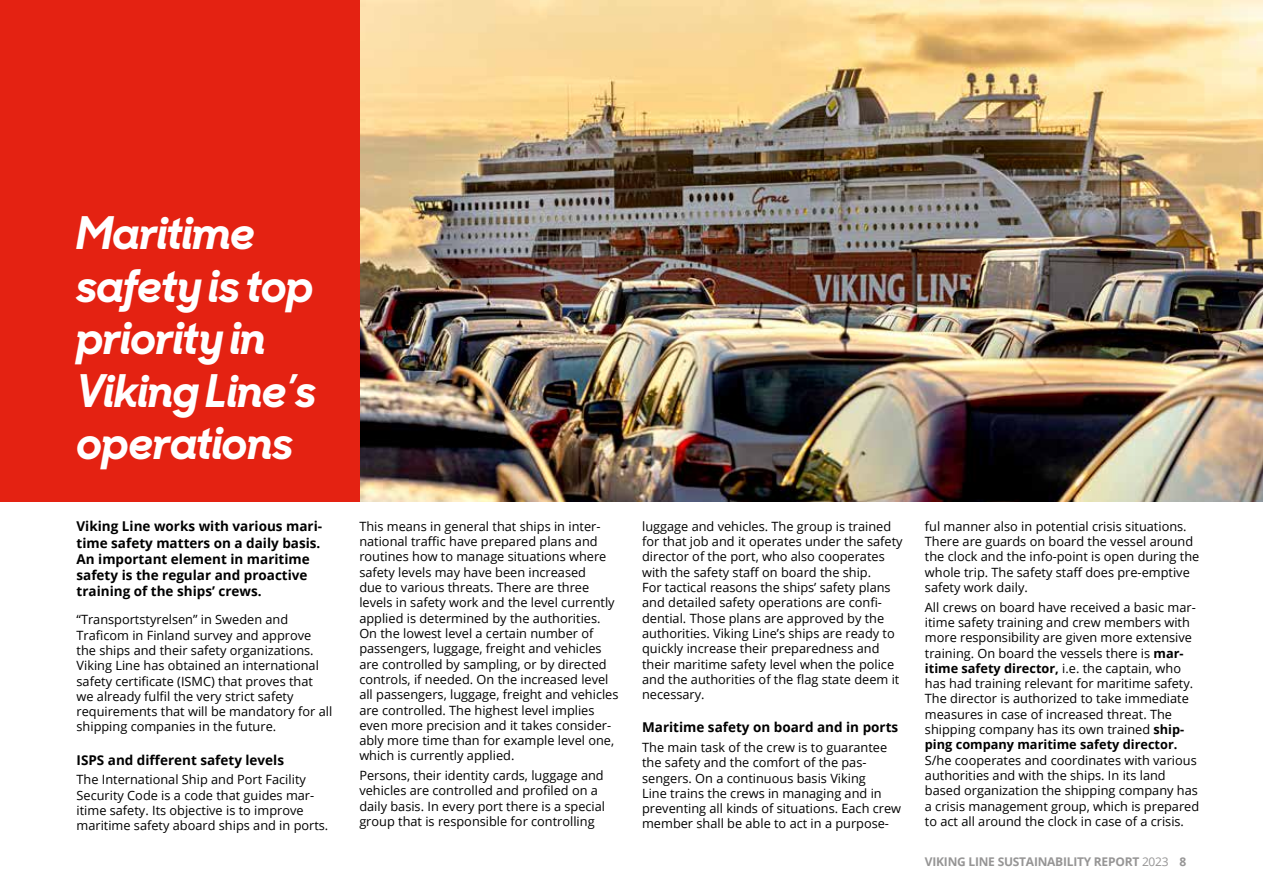
<style>
.page{position:relative;width:1263px;height:893px;background:#fff}
.page>*{position:absolute;margin:0;border:0;box-sizing:border-box;transform-origin:0 0}
.t1{font:45px/52.5px "Sharp Sans Display No 1 Boldltalic";color:#fff}
.t2{font:700 13.5px/16.2px "Open Sans";color:#000}
.t3{font:12.75px/15.3px "Open Sans";color:#000}
.t4{font:700 12px "Open Sans";letter-spacing:-.02em;color:#969595}
.s1{font-weight:700}
.s2{font-weight:400}
</style>
<div class="page">
<img style="left:359px;top:0;width:904px;height:502px">
<div style="left:0;top:0;width:359px;height:502px;background:#e42212"></div>
<h1 class="t1" style="left:77px;top:207px;width:241px">Maritime safety is top priority in<br>Viking Line’s operations</h1>
<p class="t2" style="left:77px;top:518px;width:247px">Viking Line works with various mari&shy;time safety matters on a daily basis.<br>An important element in maritime safety is the regular and proactive training of the ships’ crews.</p>
<p class="t3" style="left:77px;top:612px;width:257px">“Transportstyrelsen” in Sweden and Traficom in Finland survey and approve the ships and their safety organizations.<br>Viking Line has obtained an international safety certificate (ISMC) that proves that we already fulfil the very strict safety requirements that will be mandatory for all shipping companies in the future.</p>
<p class="t2" style="left:77px;top:751px;width:209px">ISPS and different safety levels</p>
<p class="t3" style="left:77px;top:772px;width:253px">The International Ship and Port Facility Security Code is a code that guides mar&shy;itime safety. Its objective is to improve maritime safety aboard ships and in ports.</p>
<p class="t3" style="left:359px;top:518px;width:261px">This means in general that ships in inter&shy;national traffic have prepared plans and routines how to manage situations where safety levels may have been increased<br>due to various threats. There are three levels in safety work and the level currently applied is determined by the authorities.<br>On the lowest level a certain number of passengers, luggage, freight and vehicles are controlled by sampling, or by directed controls, if needed. On the increased level all passengers, luggage, freight and vehicles are controlled. The highest level implies even more precision and it takes consider&shy;ably more time than for example level one, which is currently applied.</p>
<p class="t3" style="left:359px;top:767px;width:247px">Persons, their identity cards, luggage and vehicles are controlled and profiled on a daily basis. In every port there is a special group that is responsible for controlling</p>
<p class="t3" style="left:642px;top:518px;width:262px">luggage and vehicles. The group is trained for that job and it operates under the safety director of the port, who also cooperates with the safety staff on board the ship.<br>For tactical reasons the ships’ safety plans and detailed safety operations are confi&shy;dential. Those plans are approved by the authorities. Viking Line’s ships are ready to quickly increase their preparedness and their maritime safety level when the police and the authorities of the flag state deem it necessary.</p>
<p class="t2" style="left:642px;top:719px;width:258px">Maritime safety on board and in ports</p>
<p class="t3" style="left:642px;top:739px;width:261px">The main task of the crew is to guarantee the safety and the comfort of the pas&shy;sengers. On a continuous basis Viking<br>Line trains the crews in managing and in preventing all kinds of situations. Each crew member shall be able to act in a purpose-</p>
<p class="t3" style="left:925px;top:518px;width:276px">ful manner also in potential crisis situations.<br>There are guards on board the vessel around the clock and the info-point is open during the whole trip. The safety staff does pre-emptive safety work daily.</p>
<p class="t3" style="left:925px;top:599px;width:272px">All crews on board have received a basic mar&shy;itime safety training and crew members with more responsibility are given more extensive training. On board the vessels there is <span class="s1">mar&shy;itime safety director,</span> i.e. the captain, who has had training relevant for maritime safety.<br>The director is authorized to take immediate measures in case of increased threat. The shipping company has its own trained <span class="s1">ship&shy;ping company maritime safety director.</span></p>
<p class="t3" style="left:925px;top:752px;width:276px">S/he cooperates and coordinates with various authorities and with the ships. In its land based organization the shipping company has a crisis management group, which is prepared to act all around the clock in case of a crisis.</p>
<p class="t4" style="left:925px;top:853px;width:263px">VIKING LINE SUSTAINABILITY REPORT <span class="s2">2023</span> 8</p>
</div>
